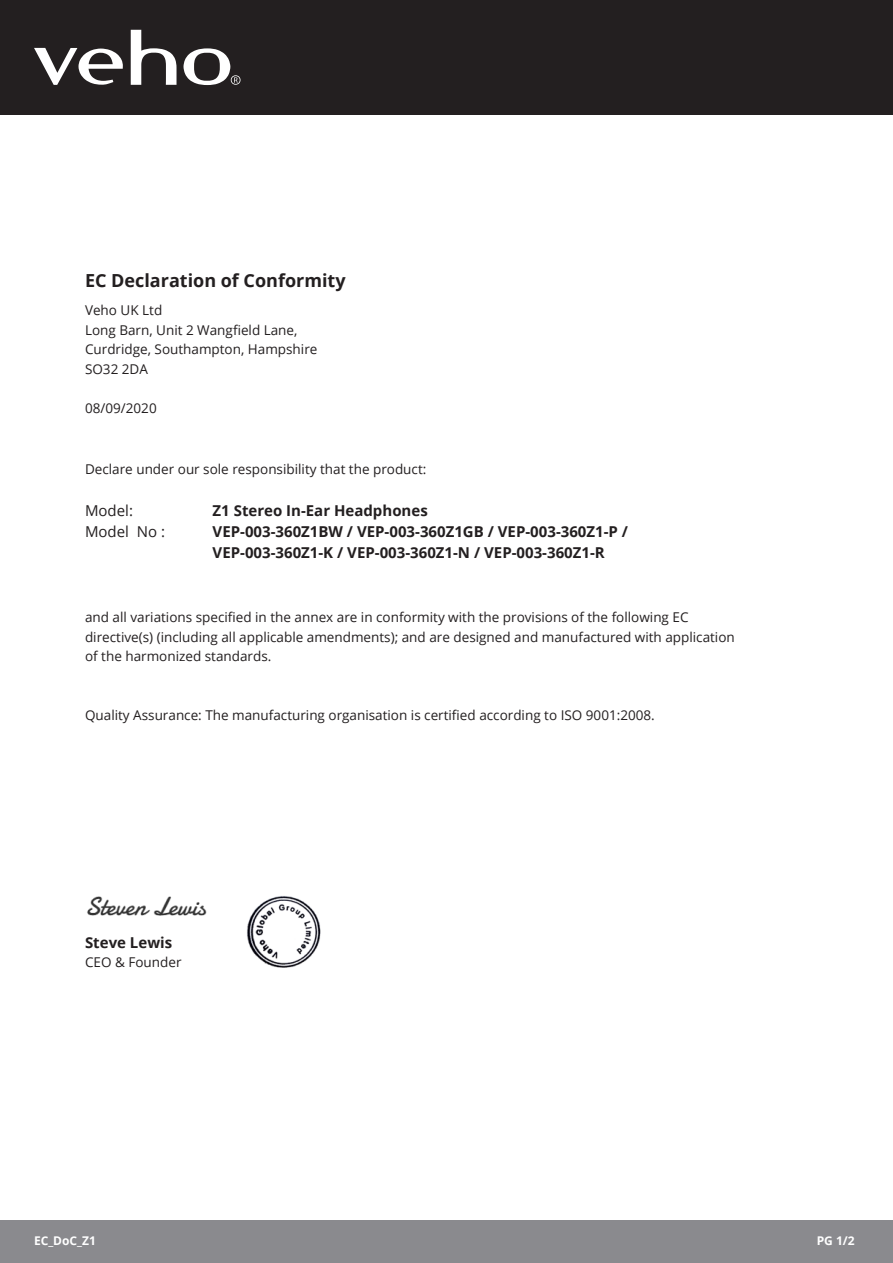
<style>
.page{position:relative;width:893px;height:1263px;background:#fff}
.page>*{position:absolute;margin:0;border:0;box-sizing:border-box;transform-origin:0 0}
.t1{font:700 18px "Open Sans";color:#231f20}
.t2{font:700 15px/21px "Open Sans";color:#231f20}
.t3{font:15px "Open Sans";color:#231f20}
.t4{font:13.5px/19.5px "Open Sans";color:#231f20}
.t5{font:700 12px "Open Sans";color:#fff}
</style>
<div class="page">
<div style="left:0;top:0;width:893px;height:115px;background:#231f20"></div>
<div style="left:0;top:1220px;width:893px;height:43px;background:#8a8a8e"></div>
<svg style="left:34px;top:48px;width:89px;height:37px"></svg>
<svg style="left:131px;top:30px;width:46px;height:55px"></svg>
<svg style="left:183px;top:48px;width:58px;height:37px"></svg>
<img style="left:247px;top:896px;width:74px;height:72px">
<img style="left:87px;top:896px;width:120px;height:20px">
<p class="t1" style="left:85px;top:268px;width:262px">EC Declaration of Conformity</p>
<p class="t4" style="left:85px;top:300px;width:79px">Veho UK Ltd</p>
<p class="t4" style="left:85px;top:319px;width:214px">Long Barn, Unit 2 Wangfield Lane,</p>
<p class="t4" style="left:85px;top:339px;width:234px">Curdridge, Southampton, Hampshire<br>SO32 2DA</p>
<p class="t4" style="left:85px;top:397px;width:73px">08/09/2020</p>
<p class="t4" style="left:85px;top:459px;width:343px">Declare under our sole responsibility that the product:</p>
<p class="t3" style="left:85px;top:500px;width:49px">Model:</p>
<p class="t2" style="left:213px;top:499px;width:217px">Z1 Stereo In-Ear Headphones</p>
<p class="t3" style="left:85px;top:521px;width:82px">Model No :</p>
<p class="t2" style="left:213px;top:520px;width:417px">VEP-003-360Z1BW / VEP-003-360Z1GB / VEP-003-360Z1-P /<br>VEP-003-360Z1-K / VEP-003-360Z1-N / VEP-003-360Z1-R</p>
<p class="t4" style="left:85px;top:607px;width:651px">and all variations specified in the annex are in conformity with the provisions of the following EC directive(s) (including all applicable amendments); and are designed and manufactured with application of the harmonized standards.</p>
<p class="t4" style="left:85px;top:705px;width:571px">Quality Assurance: The manufacturing organisation is certified according to ISO 9001:2008.</p>
<p class="t2" style="left:85px;top:931px;width:89px">Steve Lewis</p>
<p class="t4" style="left:85px;top:952px;width:98px">CEO &amp; Founder</p>
<p class="t5" style="left:34px;top:1232px;width:63px">EC_DoC_Z1</p>
<p class="t5" style="left:817px;top:1232px;width:40px">PG 1/2</p>
</div>
